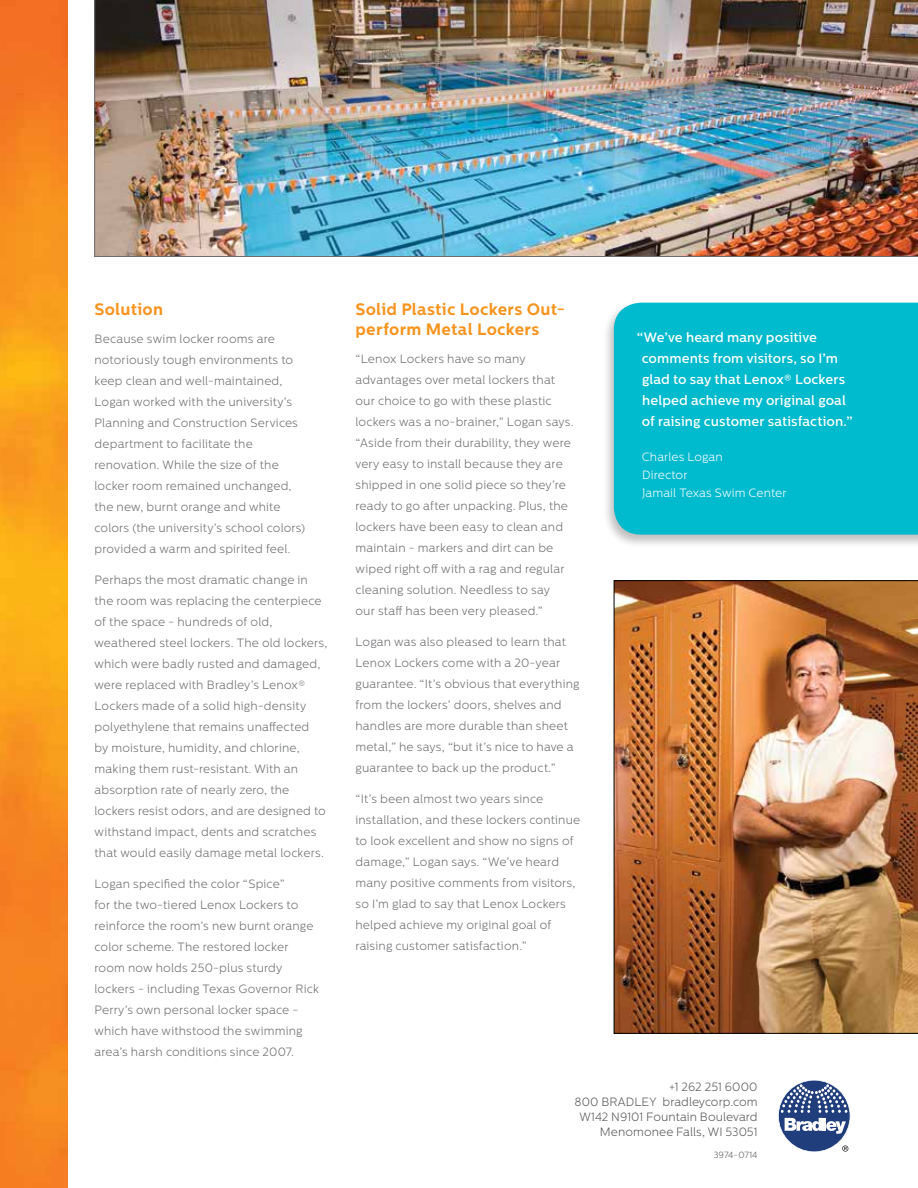
<style>
.page{position:relative;width:918px;height:1188px;background:#fff}
.page>*{position:absolute;margin:0;border:0;box-sizing:border-box;transform-origin:0 0}
.t1{font:700 16.5px/19.8px "Centrale Sans";letter-spacing:.015em;color:#f7941e}
.t2{font:500 13.5px/21px "Centrale Sans";letter-spacing:.01em;color:#fff}
.t3{font:300 12px/21px "Centrale Sans";letter-spacing:.015em;color:#6d6e71}
.t4{font:300 12px/15px "Centrale Sans";letter-spacing:.005em;color:#58595b;text-align:right}
.t5{font:300 12px/18px "Centrale Sans";letter-spacing:.01em;color:#fff}
.t6{font:300 9px "Centrale Sans";color:#58595b}
</style>
<div class="page">
<div style="left:602px;top:300px;width:316px;height:249px;background:#000;opacity:.25"></div>
<div style="left:614px;top:303px;width:304px;height:232px;background:#00bacd"></div>
<img style="left:0;top:0;width:68px;height:1188px">
<img style="left:94px;top:0;width:824px;height:257px">
<svg style="left:778px;top:1080px;width:72px;height:72px"></svg>
<img style="left:614px;top:580px;width:304px;height:454px">
<h1 class="t1" style="left:94px;top:300px;width:70px">Solution</h1>
<p class="t3" style="left:94px;top:328px;width:212px">Because swim locker rooms are notoriously tough environments to keep clean and well-maintained, Logan worked with the university’s Planning and Construction Services department to facilitate the renovation. While the size of the locker room remained unchanged, the new, burnt orange and white colors (the university’s school colors) provided a warm and spirited feel.</p>
<p class="t3" style="left:94px;top:569px;width:234px">Perhaps the most dramatic change in the room was replacing the centerpiece of the space - hundreds of old, weathered steel lockers. The old lockers, which were badly rusted and damaged, were replaced with Bradley’s Lenox® Lockers made of a solid high-density polyethylene that remains unaffected<br>by moisture, humidity, and chlorine, making them rust-resistant. With an absorption rate of nearly zero, the lockers resist odors, and are designed to withstand impact, dents and scratches that would easily damage metal lockers.</p>
<p class="t3" style="left:94px;top:873px;width:226px">Logan specified the color “Spice”<br>for the two-tiered Lenox Lockers to reinforce the room’s new burnt orange color scheme. The restored locker room now holds 250-plus sturdy lockers - including Texas Governor Rick Perry’s own personal locker space - which have withstood the swimming area’s harsh conditions since 2007.</p>
<h1 class="t1" style="left:356px;top:300px;width:211px">Solid Plastic Lockers Out&shy;perform Metal Lockers</h1>
<p class="t3" style="left:356px;top:348px;width:220px">“Lenox Lockers have so many advantages over metal lockers that our choice to go with these plastic lockers was a no-brainer,” Logan says. “Aside from their durability, they were very easy to install because they are shipped in one solid piece so they’re ready to go after unpacking. Plus, the lockers have been easy to clean and maintain - markers and dirt can be wiped right off with a rag and regular cleaning solution. Needless to say<br>our staff has been very pleased.”</p>
<p class="t3" style="left:356px;top:631px;width:226px">Logan was also pleased to learn that Lenox Lockers come with a 20-year guarantee. “It’s obvious that everything from the lockers’ doors, shelves and handles are more durable than sheet metal,” he says, “but it’s nice to have a guarantee to back up the product.”</p>
<p class="t3" style="left:356px;top:788px;width:226px">“It’s been almost two years since installation, and these lockers continue to look excellent and show no signs of damage,” Logan says. “We’ve heard many positive comments from visitors, so I’m glad to say that Lenox Lockers helped achieve my original goal of raising customer satisfaction.”</p>
<p class="t2" style="left:642px;top:327px;width:213px;text-indent:-5px">“We’ve heard many positive comments from visitors, so I’m glad to say that Lenox® Lockers helped achieve my original goal of raising customer satisfaction.”</p>
<p class="t5" style="left:642px;top:447px;width:146px">Charles Logan<br>Director<br>Jamail Texas Swim Center</p>
<p class="t4" style="left:574px;top:1080px;width:185px">+1 262 251 6000<br>800 BRADLEY bradleycorp.com<br>W142 N9101 Fountain Boulevard<br>Menomonee Falls, WI 53051</p>
<p class="t6" style="left:714px;top:1150px;width:45px">3974-0714</p>
</div>
